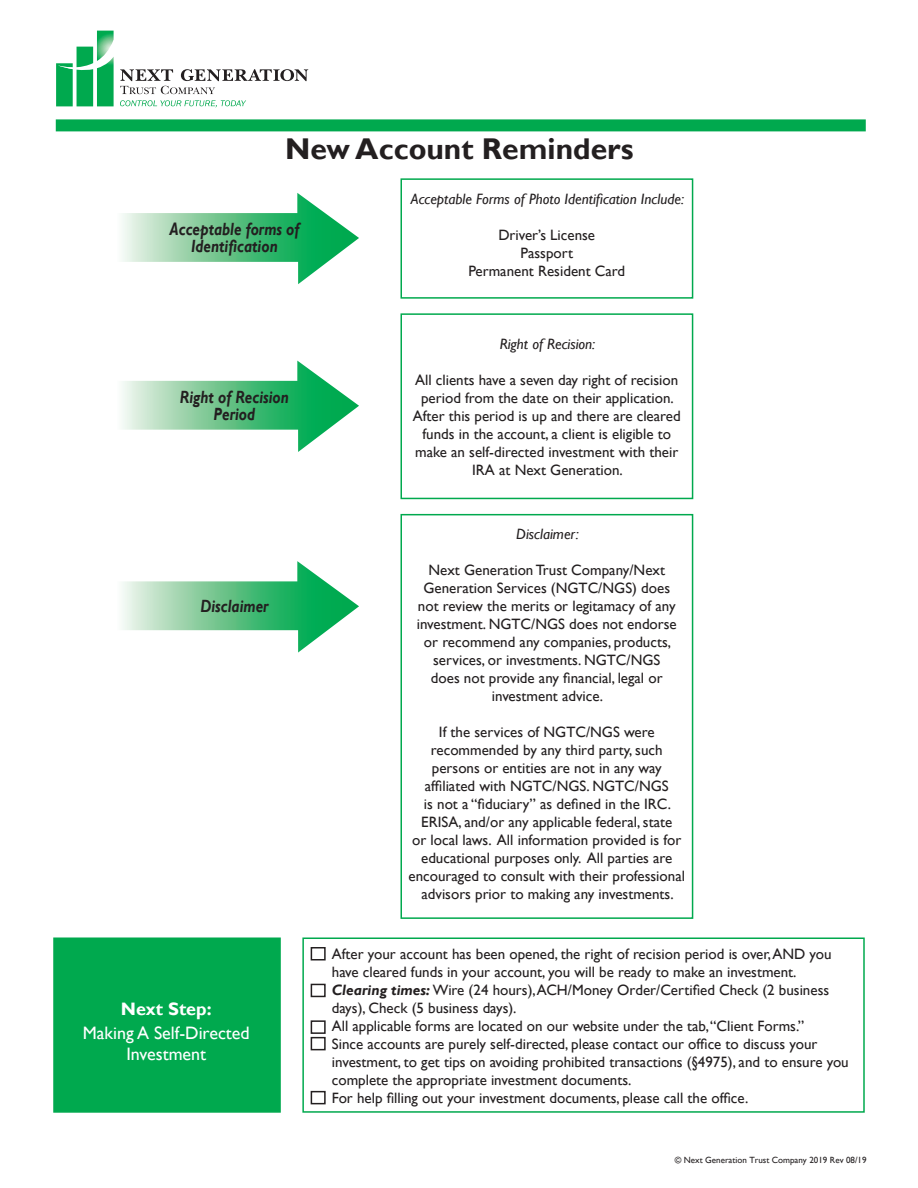
<style>
.page{position:relative;width:918px;height:1188px;background:#fff}
.page>*{position:absolute;margin:0;border:0;box-sizing:border-box;transform-origin:0 0}
.t1{font:700 30px "Gill Sans";color:#231f20}
.t2{font:18px/21px "Gill Sans";color:#fff;text-align:center}
.t3{font:700 18px "Gill Sans";color:#fff}
.t4{font:italic 700 17.7px/17.7px "Gill Sans";color:#231f20;text-align:center;scale:.83 1}
.t5{font:15px/18px "Gill Sans";color:#231f20;text-align:center}
.t6{font:italic 15px "Gill Sans";color:#231f20}
.t7{font:9px "Gill Sans";color:#231f20}
.s1{font-weight:700;font-style:italic}
</style>
<div class="page">
<div style="left:56px;top:119px;width:810px;height:12px;background:#00a94e"></div>
<div style="left:400px;top:178px;width:293px;height:121px;border:2px solid #00a94e"></div>
<svg style="left:56px;top:31px;width:58px;height:75px"></svg>
<svg style="left:120px;top:100px;width:126px;height:7px"></svg>
<svg style="left:120px;top:69px;width:188px;height:25px"></svg>
<svg style="left:122px;top:193px;width:237px;height:91px"></svg>
<div style="left:400px;top:313px;width:293px;height:186px;border:2px solid #00a94e"></div>
<svg style="left:122px;top:361px;width:237px;height:91px"></svg>
<div style="left:400px;top:514px;width:293px;height:405px;border:2px solid #00a94e"></div>
<svg style="left:122px;top:561px;width:237px;height:92px"></svg>
<div style="left:53px;top:938px;width:228px;height:175px;background:#00a94e;border:2px solid #00a94e"></div>
<div style="left:302px;top:938px;width:563px;height:175px;border:2px solid #00a94e"></div>
<div style="left:311px;top:947px;width:15px;height:14px;border:2px solid #231f20"></div>
<div style="left:311px;top:984px;width:15px;height:13px;border:2px solid #231f20"></div>
<div style="left:311px;top:1020px;width:15px;height:14px;border:2px solid #231f20"></div>
<div style="left:311px;top:1037px;width:15px;height:13px;border:2px solid #231f20"></div>
<div style="left:311px;top:1091px;width:15px;height:13px;border:2px solid #231f20"></div>
<h1 class="t1" style="left:285px;top:131px;width:350px">New Account Reminders</h1>
<p class="t6" style="left:411px;top:190px;width:275px">Acceptable Forms of Photo Identification Include:</p>
<p class="t5" style="left:468px;top:226px;width:158px">Driver’s License<br>Passport<br>Permanent Resident Card</p>
<p class="t4" style="left:170px;top:220px;width:158px">Acceptable forms of<br>Identification</p>
<p class="t4" style="left:180px;top:388px;width:133px">Right of Recision<br>Period</p>
<p class="t4" style="left:200px;top:598px;width:84px">Disclaimer</p>
<p class="t3" style="left:121px;top:998px;width:92px">Next Step:</p>
<p class="t2" style="left:83px;top:1023px;width:168px">Making A Self-Directed<br>Investment</p>
<p class="t6" style="left:500px;top:335px;width:97px">Right of Recision:</p>
<p class="t5" style="left:413px;top:371px;width:269px">All clients have a seven day right of recision period from the date on their application.<br>After this period is up and there are cleared funds in the account, a client is eligible to make an self-directed investment with their IRA at Next Generation.</p>
<p class="t6" style="left:516px;top:526px;width:64px">Disclaimer:</p>
<p class="t5" style="left:417px;top:562px;width:262px">Next Generation Trust Company/Next Generation Services (NGTC/NGS) does not review the merits or legitamacy of any investment. NGTC/NGS does not endorse or recommend any companies, products, services, or investments. NGTC/NGS<br>does not provide any financial, legal or investment advice.</p>
<p class="t5" style="left:409px;top:724px;width:278px">If the services of NGTC/NGS were recommended by any third party, such persons or entities are not in any way affiliated with NGTC/NGS. NGTC/NGS<br>is not a “fiduciary” as defined in the IRC.<br>ERISA, and/or any applicable federal, state<br>or local laws. All information provided is for educational purposes only. All parties are encouraged to consult with their professional advisors prior to making any investments.</p>
<p class="t5" style="left:332px;top:945px;width:518px;text-align:left">After your account has been opened, the right of recision period is over, AND you have cleared funds in your account, you will be ready to make an investment.<br><span class="s1">Clearing times:</span> Wire (24 hours), ACH/Money Order/Certified Check (2 business days), Check (5 business days).<br>All applicable forms are located on our website under the tab, “Client Forms.”<br>Since accounts are purely self-directed, please contact our office to discuss your investment, to get tips on avoiding prohibited transactions (§4975), and to ensure you complete the appropriate investment documents.<br>For help filling out your investment documents, please call the office.</p>
<p class="t7" style="left:675px;top:1155px;width:193px">© Next Generation Trust Company 2019 Rev 08/19</p>
</div>
